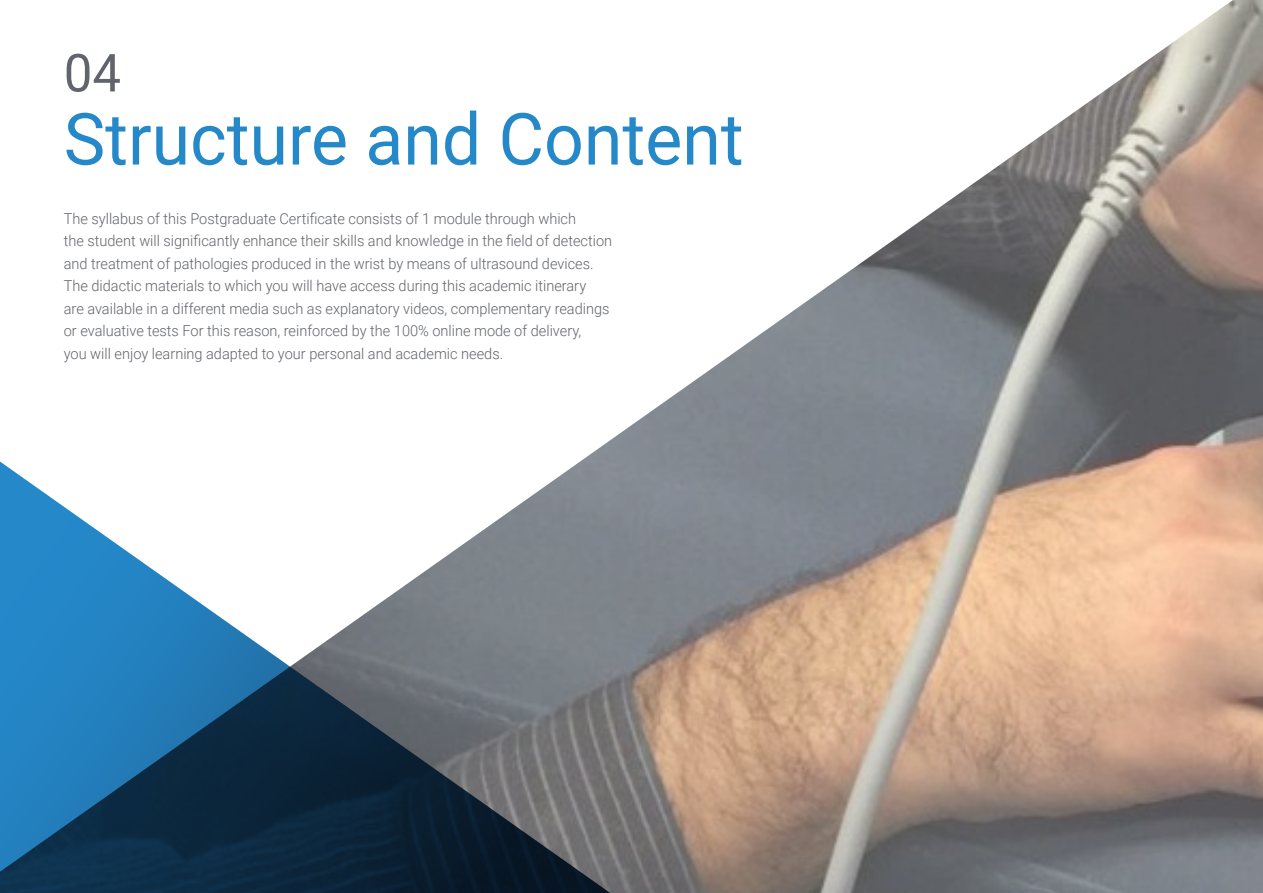
<style>
.page{position:relative;width:1263px;height:893px;background:#fff}
.page>*{position:absolute;margin:0;border:0;box-sizing:border-box;transform-origin:0 0}
.t1{font:72px "Roboto";color:#2488c9}
.t2{font:52.5px "Roboto";color:#61646a}
.t3{font:300 15px/22.5px "Roboto";color:#61646a}
</style>
<div class="page">
<img style="left:602px;top:0;width:661px;height:893px">
<svg style="left:0;top:446px;width:640px;height:447px"></svg>
<h2 class="t2" style="left:64px;top:36px;width:59px">04</h2>
<h1 class="t1" style="left:64px;top:89px;width:681px">Structure and Content</h1>
<p class="t3" style="left:64px;top:207px;width:550px">The syllabus of this Postgraduate Certificate consists of 1 module through which<br>the student will significantly enhance their skills and knowledge in the field of detection and treatment of pathologies produced in the wrist by means of ultrasound devices.<br>The didactic materials to which you will have access during this academic itinerary<br>are available in a different media such as explanatory videos, complementary readings or evaluative tests For this reason, reinforced by the 100% online mode of delivery,<br>you will enjoy learning adapted to your personal and academic needs.</p>
</div>
